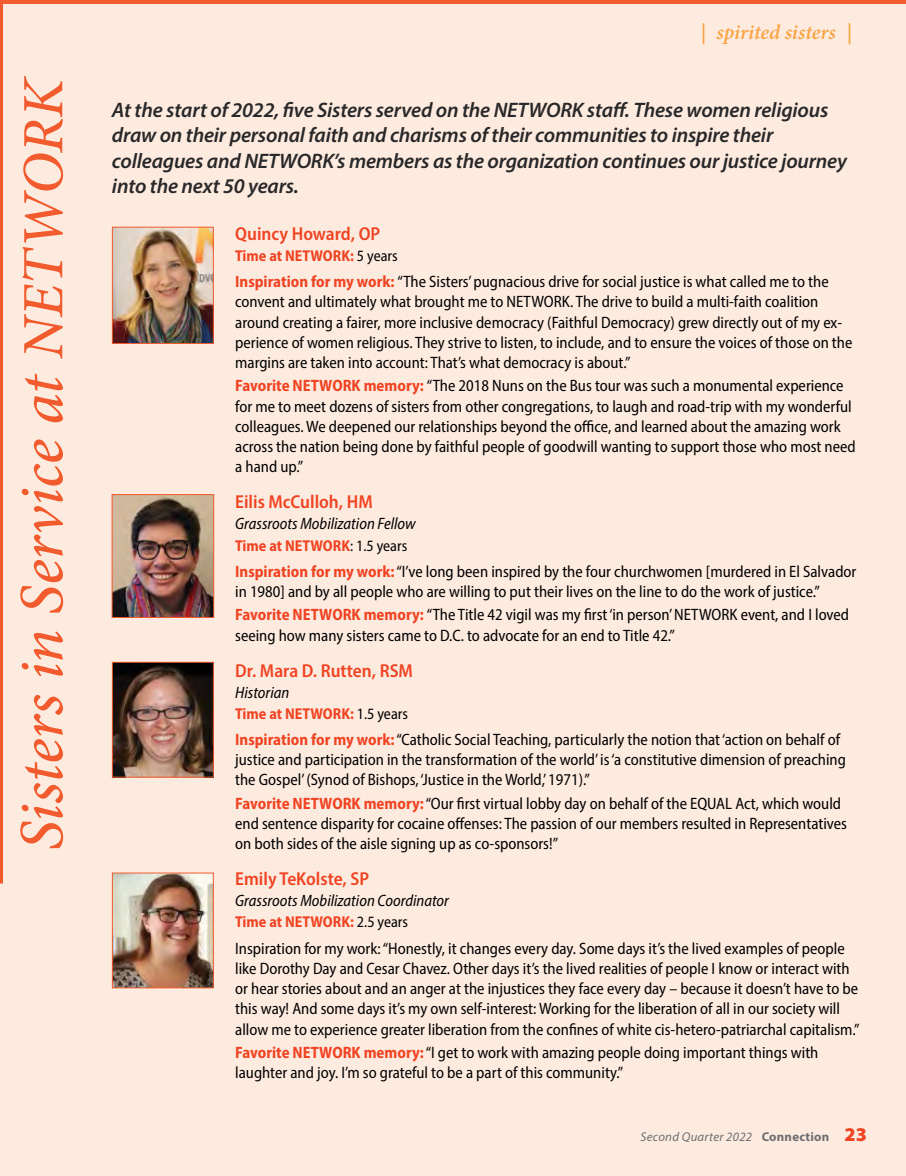
<style>
.page{position:relative;width:906px;height:1176px;background:#fff}
.page>*{position:absolute;margin:0;border:0;box-sizing:border-box;transform-origin:0 0}
.t1{font:italic 500 63px "Minion Pro";letter-spacing:-.005em;color:#f15b2d}
.t2{font:italic 600 21px/25.2px "Myriad Pro";letter-spacing:-.01em;color:#292829}
.t3{font:italic 600 21px "Minion Pro";letter-spacing:-.01em;color:#f9a445}
.t4{font:600 semi-condensed 18.75px "Myriad Pro";color:#ef4423}
.t5{font:semi-condensed 16.5px/20.2px "Myriad Pro";color:#000}
.t6{font:italic semi-condensed 16.5px "Myriad Pro";color:#000}
.t7{font:700 semi-condensed 15.75px "Myriad Pro";color:#ef4423}
.t8{font:italic 12.75px "Myriad Pro";letter-spacing:.02em;color:#6d6e71}
.s1{font-size:58.5px}
.s2{font-weight:400;color:#000}
.s3{font-weight:700;color:#ef4423}
.s4{font-weight:700;font-style:normal}
.s5{font-weight:900;font-style:normal;font-size:19.5px;color:#ef4423}
</style>
<div class="page">
<div style="left:0;top:0;width:905px;height:1175px;background:#feebe0"></div>
<img style="left:114px;top:874px;width:97px;height:111px">
<div style="left:112px;top:872px;width:101px;height:115px;border:1px solid #f15b2d"></div>
<img style="left:114px;top:663px;width:97px;height:112px">
<div style="left:112px;top:661px;width:101px;height:116px;border:1px solid #f15b2d"></div>
<img style="left:114px;top:229px;width:97px;height:113px">
<div style="left:112px;top:227px;width:101px;height:117px;border:1px solid #f15b2d"></div>
<img style="left:114px;top:496px;width:98px;height:119px">
<div style="left:112px;top:494px;width:102px;height:123px;border:1px solid #f15b2d"></div>
<hr style="left:0;top:0;width:905px;height:3px;background:#f15b2d">
<hr style="left:0;top:0;width:3px;height:883px;background:#f15b2d">
<h1 class="t1" style="left:-1px;top:850px;width:776px;rotate:-90deg">Sisters in Service at <span class="s1">NETWORK</span></h1>
<p class="t3" style="left:700px;top:18px;width:153px">| spirited sisters |</p>
<p class="t2" style="left:112px;top:97px;width:736px">At the start of 2022, five Sisters served on the NETWORK staff. These women religious draw on their personal faith and charisms of their communities to inspire their colleagues and NETWORK’s members as the organization continues our justice journey into the next 50 years.</p>
<p class="t4" style="left:235px;top:222px;width:146px">Quincy Howard, OP</p>
<p class="t7" style="left:235px;top:245px;width:164px">Time at NETWORK: <span class="s2">5 years</span></p>
<p class="t5" style="left:235px;top:271px;width:618px"><span class="s3">Inspiration for my work:</span> “The Sisters’ pugnacious drive for social justice is what called me to the convent and ultimately what brought me to NETWORK. The drive to build a multi-faith coalition around creating a fairer, more inclusive democracy (Faithful Democracy) grew directly out of my ex&shy;perience of women religious. They strive to listen, to include, and to ensure the voices of those on the margins are taken into account: That’s what democracy is about.”</p>
<p class="t5" style="left:235px;top:375px;width:621px"><span class="s3">Favorite NETWORK memory:</span> “The 2018 Nuns on the Bus tour was such a monumental experience for me to meet dozens of sisters from other congregations, to laugh and road-trip with my wonderful colleagues. We deepened our relationships beyond the office, and learned about the amazing work across the nation being done by faithful people of goodwill wanting to support those who most need a hand up.”</p>
<p class="t4" style="left:235px;top:490px;width:139px">Eilis McCulloh, HM</p>
<p class="t6" style="left:235px;top:513px;width:182px">Grassroots Mobilization Fellow</p>
<p class="t7" style="left:235px;top:535px;width:173px">Time at NETWORK<span class="s2">: 1.5 years</span></p>
<p class="t5" style="left:235px;top:560px;width:622px"><span class="s3">Inspiration for my work:</span> “I’ve long been inspired by the four churchwomen [murdered in El Salvador in 1980] and by all people who are willing to put their lives on the line to do the work of justice.”</p>
<p class="t5" style="left:235px;top:604px;width:615px"><span class="s3">Favorite NETWORK memory:</span> “The Title 42 vigil was my first ‘in person’ NETWORK event, and I loved seeing how many sisters came to D.C. to advocate for an end to Title 42.”</p>
<p class="t4" style="left:235px;top:658px;width:179px">Dr. Mara D. Rutten, RSM</p>
<p class="t6" style="left:235px;top:681px;width:56px">Historian</p>
<p class="t7" style="left:235px;top:703px;width:174px">Time at NETWORK: <span class="s2">1.5 years</span></p>
<p class="t5" style="left:235px;top:728px;width:612px"><span class="s3">Inspiration for my work:</span> “Catholic Social Teaching, particularly the notion that ‘action on behalf of justice and participation in the transformation of the world’ is ‘a constitutive dimension of preaching the Gospel’ (Synod of Bishops, ‘Justice in the World,’ 1971).”</p>
<p class="t5" style="left:235px;top:792px;width:613px"><span class="s3">Favorite NETWORK memory:</span> “Our first virtual lobby day on behalf of the EQUAL Act, which would end sentence disparity for cocaine offenses: The passion of our members resulted in Representatives on both sides of the aisle signing up as co-sponsors!”</p>
<p class="t4" style="left:235px;top:867px;width:135px">Emily TeKolste, SP</p>
<p class="t6" style="left:235px;top:890px;width:215px">Grassroots Mobilization Coordinator</p>
<p class="t7" style="left:235px;top:911px;width:174px">Time at NETWORK: <span class="s2">2.5 years</span></p>
<p class="t5" style="left:235px;top:937px;width:625px">Inspiration for my work: “Honestly, it changes every day. Some days it’s the lived examples of people like Dorothy Day and Cesar Chavez. Other days it’s the lived realities of people I know or interact with or hear stories about and an anger at the injustices they face every day – because it doesn’t have to be this way! And some days it’s my own self-interest: Working for the liberation of all in our society will allow me to experience greater liberation from the confines of white cis-hetero-patriarchal capitalism.”</p>
<p class="t5" style="left:235px;top:1041px;width:584px"><span class="s3">Favorite NETWORK memory:</span> “I get to work with amazing people doing important things with laughter and joy. I’m so grateful to be a part of this community.”</p>
<p class="t8" style="left:640px;top:1128px;width:228px">Second Quarter 2022 <span class="s4">Connection</span> <span class="s5">23</span></p>
</div>
